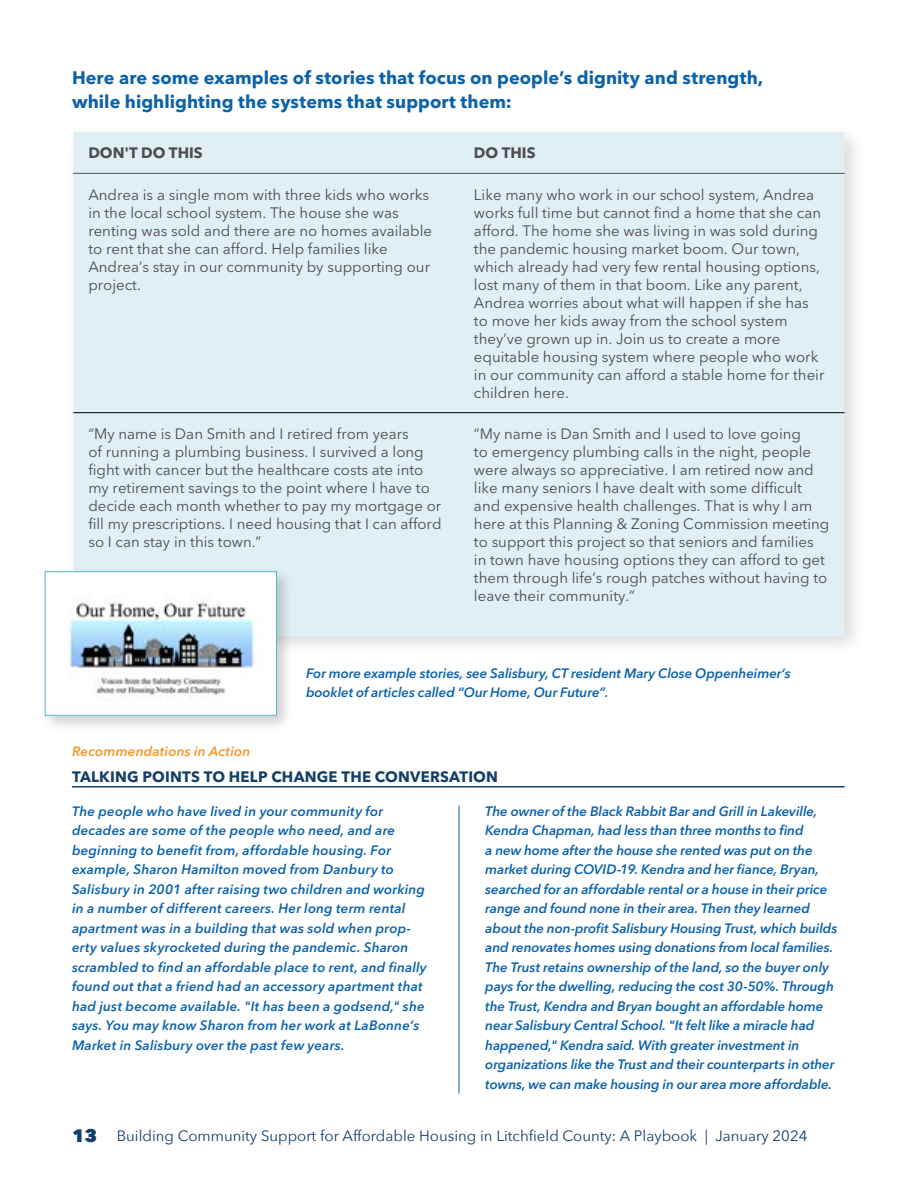
<style>
.page{position:relative;width:918px;height:1188px;background:#fff}
.page>*{position:absolute;margin:0;border:0;box-sizing:border-box;transform-origin:0 0}
.t1{font:700 18px/24px "Avenir Next LT Pro";letter-spacing:.005em;color:#0b62ab}
.t2{font:15px/18px "Avenir Next LT Pro";color:#4d4d4f}
.t3{font:15px "Avenir Next";color:#133e66}
.t4{font:700 15px "Avenir Next LT Pro";letter-spacing:.01em;color:#133e66}
.t5{font:700 15px "Avenir Next LT Pro";color:#4d4d4f}
.t6{font:italic 600 13.5px/19.5px "Avenir Next LT Pro";color:#0b62ab}
.t7{font:italic 600 13.5px "Avenir Next LT Pro";letter-spacing:.01em;color:#f79520}
.s1{font-weight:800;font-size:18px}
</style>
<div class="page">
<div style="left:66px;top:124px;width:799px;height:533px;background:#000;opacity:.14"></div>
<div style="left:73px;top:132px;width:772px;height:504px;background:#e0eff4"></div>
<hr style="left:73px;top:173px;width:386px;height:1px;background:#4d4d4f">
<hr style="left:459px;top:173px;width:386px;height:1px;background:#4d4d4f">
<hr style="left:73px;top:412px;width:386px;height:1px;background:#000">
<hr style="left:459px;top:412px;width:386px;height:1px;background:#000">
<div style="left:40px;top:566px;width:255px;height:167px;background:#000;opacity:.19"></div>
<img style="left:47px;top:574px;width:228px;height:140px">
<div style="left:45px;top:572px;width:232px;height:144px;border:1px solid #4fb3cf"></div>
<hr style="left:72px;top:786px;width:773px;height:2px;background:#133e66">
<hr style="left:459px;top:806px;width:1px;height:288px;background:#0b62ab">
<h1 class="t1" style="left:72px;top:66px;width:693px">Here are some examples of stories that focus on people’s dignity and strength, while highlighting the systems that support them:</h1>
<p class="t5" style="left:88px;top:144px;width:116px">DON'T DO THIS</p>
<p class="t5" style="left:474px;top:144px;width:63px">DO THIS</p>
<p class="t2" style="left:88px;top:185px;width:345px">Andrea is a single mom with three kids who works in the local school system. The house she was renting was sold and there are no homes available to rent that she can afford. Help families like Andrea’s stay in our community by supporting our project.</p>
<p class="t2" style="left:474px;top:185px;width:352px">Like many who work in our school system, Andrea works full time but cannot find a home that she can afford. The home she was living in was sold during the pandemic housing market boom. Our town, which already had very few rental housing options, lost many of them in that boom. Like any parent, Andrea worries about what will happen if she has to move her kids away from the school system they’ve grown up in. Join us to create a more equitable housing system where people who work in our community can afford a stable home for their children here.</p>
<p class="t2" style="left:88px;top:425px;width:355px">“My name is Dan Smith and I retired from years<br>of running a plumbing business. I survived a long fight with cancer but the healthcare costs ate into my retirement savings to the point where I have to decide each month whether to pay my mortgage or fill my prescriptions. I need housing that I can afford so I can stay in this town.”</p>
<p class="t2" style="left:474px;top:425px;width:357px">“My name is Dan Smith and I used to love going<br>to emergency plumbing calls in the night, people were always so appreciative. I am retired now and like many seniors I have dealt with some difficult and expensive health challenges. That is why I am here at this Planning &amp; Zoning Commission meeting to support this project so that seniors and families in town have housing options they can afford to get them through life’s rough patches without having to leave their community.”</p>
<p class="t6" style="left:306px;top:663px;width:486px">For more example stories, see Salisbury, CT resident Mary Close Oppenheimer’s booklet of articles called “Our Home, Our Future”.</p>
<p class="t7" style="left:72px;top:743px;width:180px">Recommendations in Action</p>
<p class="t4" style="left:72px;top:767px;width:428px">TALKING POINTS TO HELP CHANGE THE CONVERSATION</p>
<p class="t6" style="left:72px;top:801px;width:356px">The people who have lived in your community for decades are some of the people who need, and are beginning to benefit from, affordable housing. For example, Sharon Hamilton moved from Danbury to Salisbury in 2001 after raising two children and working in a number of different careers. Her long term rental apartment was in a building that was sold when prop&shy;erty values skyrocketed during the pandemic. Sharon scrambled to find an affordable place to rent, and finally found out that a friend had an accessory apartment that had just become available. "It has been a godsend," she says. You may know Sharon from her work at LaBonne’s Market in Salisbury over the past few years.</p>
<p class="t6" style="left:485px;top:801px;width:354px">The owner of the Black Rabbit Bar and Grill in Lakeville, Kendra Chapman, had less than three months to find<br>a new home after the house she rented was put on the market during COVID-19. Kendra and her fiance, Bryan, searched for an affordable rental or a house in their price range and found none in their area. Then they learned about the non-profit Salisbury Housing Trust, which builds and renovates homes using donations from local families.<br>The Trust retains ownership of the land, so the buyer only pays for the dwelling, reducing the cost 30-50%. Through the Trust, Kendra and Bryan bought an affordable home near Salisbury Central School. "It felt like a miracle had happened," Kendra said. With greater investment in organizations like the Trust and their counterparts in other towns, we can make housing in our area more affordable.</p>
<p class="t3" style="left:72px;top:1123px;width:737px"><span class="s1">13</span> Building Community Support for Affordable Housing in Litchfield County: A Playbook | January 2024</p>
</div>
